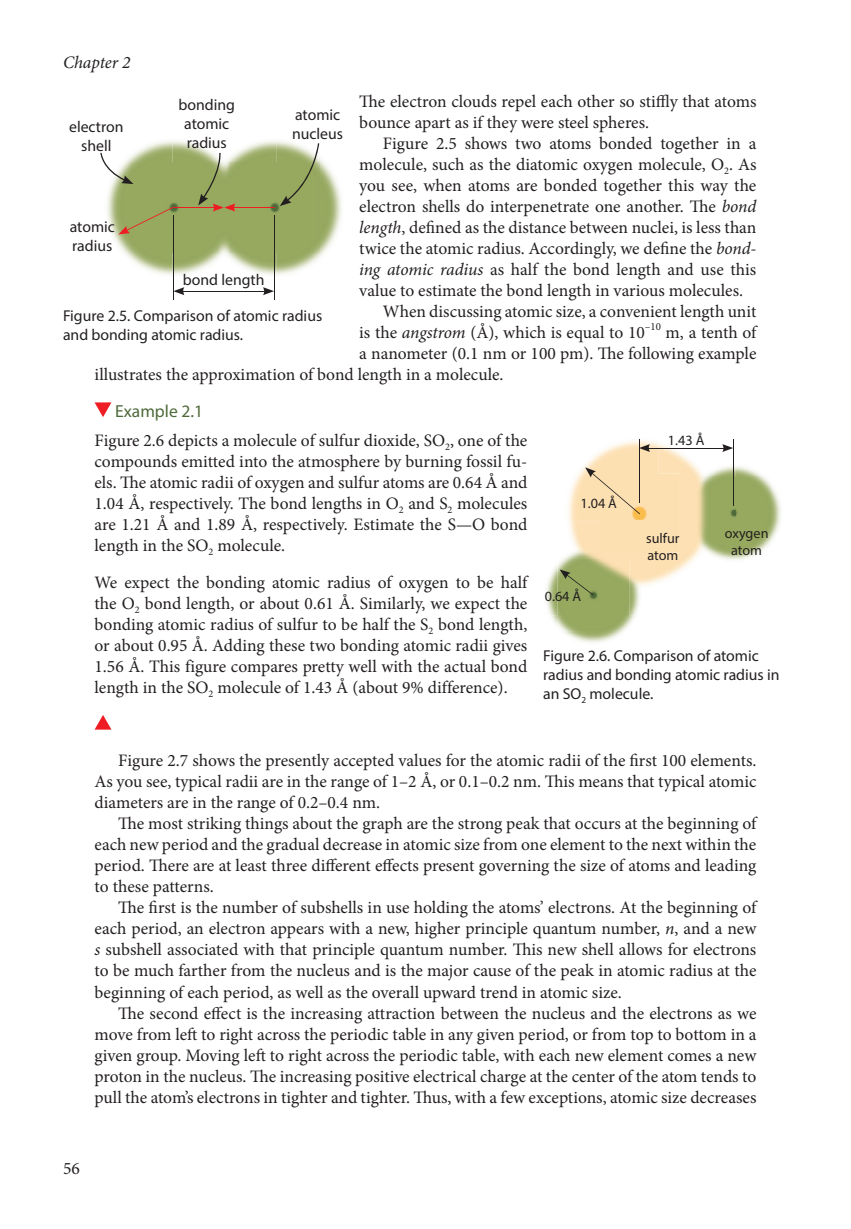
<style>
.page{position:relative;width:851px;height:1229px;background:#fff}
.page>*{position:absolute;margin:0;border:0;box-sizing:border-box;transform-origin:0 0}
.t1{font:17.5px/21px "Minion Pro";color:#231f20;text-align:justify}
.t2{font:17.5px "Myriad Pro";color:#4e693a}
.t3{font:italic 17.5px "Minion Pro";letter-spacing:-.01em;color:#231f20}
.t4{font:15.75px/18.9px "Myriad Pro";color:#231f20}
.t5{font:14.17px/17px "Myriad Pro";color:#231f20}
.t6{font:10.85px "Minion Pro";color:#231f20}
.s1{font-style:italic}
</style>
<div class="page">
<svg style="left:95px;top:402px;width:16px;height:15px"></svg>
<svg style="left:95px;top:715px;width:16px;height:14px"></svg>
<img style="left:735px;top:466px;width:46px;height:94px">
<img style="left:735px;top:477px;width:35px;height:72px">
<img style="left:551px;top:615px;width:84px;height:28px">
<img style="left:557px;top:615px;width:72px;height:16px">
<img style="left:568px;top:441px;width:167px;height:137px">
<img style="left:546px;top:520px;width:112px;height:95px">
<img style="left:658px;top:552px;width:10px;height:30px">
<div style="left:600px;top:473px;width:79px;height:79px;background:#fde0b2"></div>
<hr style="left:639px;top:439px;width:1px;height:64px;background:#231f20">
<hr style="left:647px;top:447px;width:78px;height:1px;background:#231f20">
<svg style="left:640px;top:444px;width:10px;height:8px"></svg>
<svg style="left:722px;top:444px;width:11px;height:8px"></svg>
<svg style="left:585px;top:467px;width:55px;height:47px;background:#f2d6a9"></svg>
<svg style="left:559px;top:569px;width:34px;height:26px"></svg>
<hr style="left:733px;top:439px;width:1px;height:67px;background:#231f20">
<img style="left:107px;top:140px;width:235px;height:137px">
<div style="left:230px;top:163px;width:89px;height:89px;background:#96a95f"></div>
<div style="left:129px;top:163px;width:90px;height:89px;background:#96a95f"></div>
<svg style="left:118px;top:207px;width:55px;height:27px"></svg>
<hr style="left:173px;top:207px;width:42px;height:1px;background:#ee1d23">
<hr style="left:232px;top:207px;width:43px;height:1px;background:#ee1d23">
<hr style="left:173px;top:215px;width:1px;height:85px;background:#231f20">
<hr style="left:273px;top:215px;width:1px;height:85px;background:#231f20">
<hr style="left:182px;top:291px;width:84px;height:1px;background:#231f20">
<svg style="left:174px;top:287px;width:10px;height:8px"></svg>
<svg style="left:263px;top:287px;width:11px;height:8px"></svg>
<svg style="left:198px;top:153px;width:37px;height:58px;background:#a1a66d"></svg>
<svg style="left:100px;top:153px;width:33px;height:31px"></svg>
<svg style="left:280px;top:143px;width:39px;height:63px;background:#9ead71"></svg>
<p class="t3" style="left:63px;top:50px;width:69px">Chapter 2</p>
<p class="t1" style="left:359px;top:91px;width:398px">The electron clouds repel each other so stiffly that atoms bounce apart as if they were steel spheres.</p>
<p class="t1" style="left:383px;top:133px;width:375px">Figure 2.5 shows two atoms bonded together in a</p>
<p class="t1" style="left:359px;top:154px;width:398px">molecule, such as the diatomic oxygen molecule, O<sub>2</sub>. As</p>
<p class="t1" style="left:359px;top:175px;width:398px">you see, when atoms are bonded together this way the</p>
<p class="t1" style="left:359px;top:196px;width:398px">electron shells do interpenetrate one another. The <span class="s1">bond</span></p>
<p class="t1" style="left:359px;top:217px;width:398px"><span class="s1">length</span>, defined as the distance between nuclei, is less than</p>
<p class="t1" style="left:359px;top:238px;width:398px">twice the atomic radius. Accordingly, we define the <span class="s1">bond-</span></p>
<p class="t1" style="left:359px;top:259px;width:398px"><span class="s1">ing atomic radius</span> as half the bond length and use this</p>
<p class="t1" style="left:359px;top:280px;width:385px">value to estimate the bond length in various molecules.</p>
<p class="t1" style="left:383px;top:301px;width:375px">When discussing atomic size, a convenient length unit</p>
<p class="t1" style="left:359px;top:322px;width:287px">is the <span class="s1">angstrom</span> (Å), which is equal to 10</p>
<p class="t6" style="left:644px;top:319px;width:18px">–10</p>
<p class="t1" style="left:665px;top:322px;width:92px">m, a tenth of</p>
<p class="t1" style="left:359px;top:343px;width:398px">a nanometer (0.1 nm or 100 pm). The following example</p>
<p class="t1" style="left:95px;top:364px;width:410px">illustrates the approximation of bond length in a molecule.</p>
<p class="t2" style="left:115px;top:400px;width:89px">Example 2.1</p>
<p class="t1" style="left:94px;top:430px;width:434px">Figure 2.6 depicts a molecule of sulfur dioxide, SO<sub>2</sub>, one of the compounds emitted into the atmosphere by burning fossil fu&shy;els. The atomic radii of oxygen and sulfur atoms are 0.64 Å and 1.04 Å, respectively. The bond lengths in O<sub>2</sub> and S<sub>2</sub> molecules are 1.21 Å and 1.89 Å, respectively. Estimate the S—O bond length in the SO<sub>2</sub> molecule.</p>
<p class="t1" style="left:94px;top:572px;width:434px">We expect the bonding atomic radius of oxygen to be half the O<sub>2</sub> bond length, or about 0.61 Å. Similarly, we expect the bonding atomic radius of sulfur to be half the S<sub>2</sub> bond length, or about 0.95 Å. Adding these two bonding atomic radii gives 1.56 Å. This figure compares pretty well with the actual bond length in the SO<sub>2</sub> molecule of 1.43 Å (about 9% difference).</p>
<p class="t4" style="left:178px;top:95px;width:58px;text-align:center">bonding atomic radius</p>
<p class="t4" style="left:292px;top:105px;width:52px">atomic nucleus</p>
<p class="t4" style="left:69px;top:117px;width:56px;text-align:center">electron shell</p>
<p class="t4" style="left:70px;top:217px;width:47px">atomic radius</p>
<p class="t4" style="left:183px;top:270px;width:83px">bond length</p>
<p class="t4" style="left:63px;top:306px;width:261px">Figure 2.5. Comparison of atomic radius and bonding atomic radius.</p>
<p class="t5" style="left:668px;top:431px;width:38px">1.43 Å</p>
<p class="t5" style="left:580px;top:495px;width:38px">1.04 Å</p>
<p class="t5" style="left:646px;top:529px;width:35px">sulfur atom</p>
<p class="t5" style="left:724px;top:525px;width:45px;text-align:center">oxygen atom</p>
<p class="t5" style="left:544px;top:587px;width:38px">0.64 Å</p>
<p class="t4" style="left:543px;top:646px;width:238px">Figure 2.6. Comparison of atomic radius and bonding atomic radius in an SO<sub>2</sub> molecule.</p>
<p class="t1" style="left:95px;top:750px;width:663px;text-indent:24px">Figure 2.7 shows the presently accepted values for the atomic radii of the first 100 elements.<br>As you see, typical radii are in the range of 1–2 Å, or 0.1–0.2 nm. This means that typical atomic diameters are in the range of 0.2–0.4 nm.</p>
<p class="t1" style="left:95px;top:813px;width:663px;text-indent:24px">The most striking things about the graph are the strong peak that occurs at the beginning of each new period and the gradual decrease in atomic size from one element to the next within the period. There are at least three different effects present governing the size of atoms and leading to these patterns.</p>
<p class="t1" style="left:95px;top:897px;width:663px;text-indent:24px">The first is the number of subshells in use holding the atoms’ electrons. At the beginning of each period, an electron appears with a new, higher principle quantum number, <span class="s1">n</span>, and a new <span class="s1">s</span> subshell associated with that principle quantum number. This new shell allows for electrons to be much farther from the nucleus and is the major cause of the peak in atomic radius at the beginning of each period, as well as the overall upward trend in atomic size.</p>
<p class="t1" style="left:95px;top:1002px;width:663px;text-indent:24px">The second effect is the increasing attraction between the nucleus and the electrons as we move from left to right across the periodic table in any given period, or from top to bottom in a given group. Moving left to right across the periodic table, with each new element comes a new proton in the nucleus. The increasing positive electrical charge at the center of the atom tends to pull the atom’s electrons in tighter and tighter. Thus, with a few exceptions, atomic size decreases</p>
<p class="t1" style="left:63px;top:1157px;width:18px">56</p>
</div>
